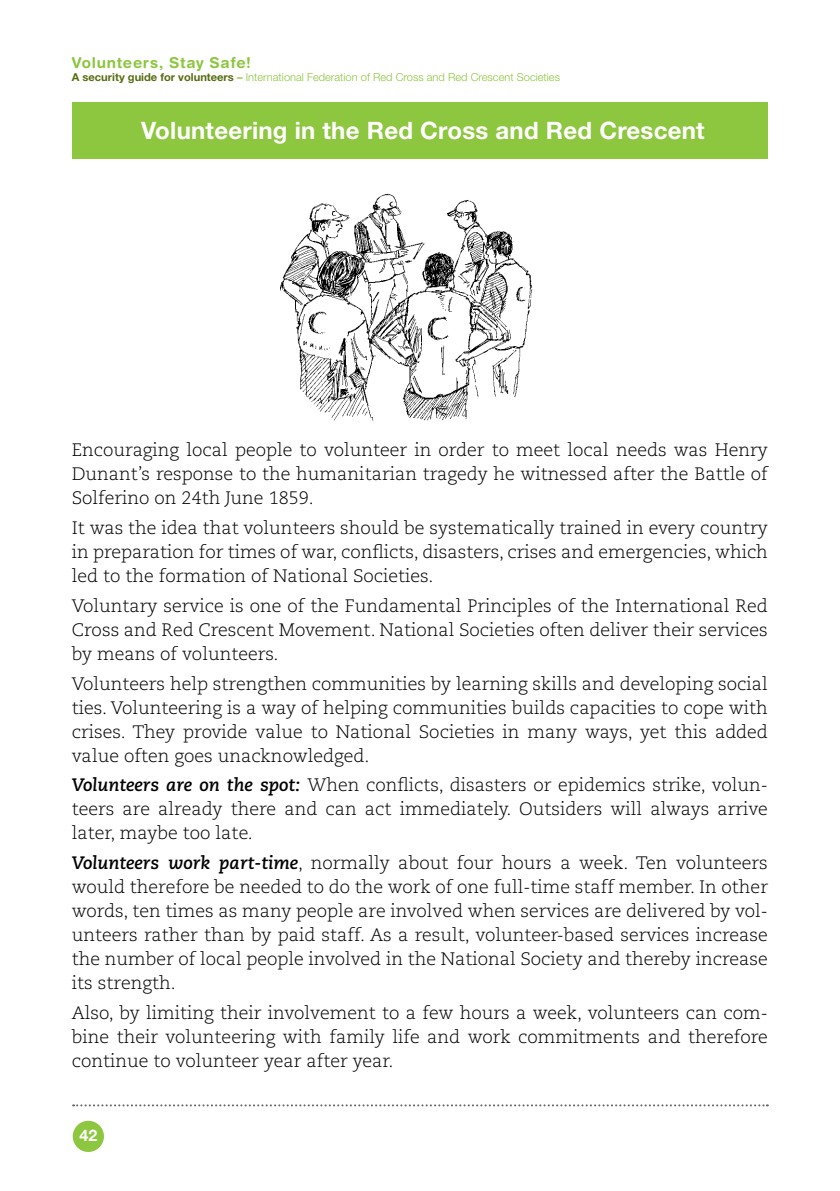
<style>
.page{position:relative;width:840px;height:1191px;background:#fff}
.page>*{position:absolute;margin:0;border:0;box-sizing:border-box;transform-origin:0 0}
.t1{font:700 24px "Helvetica Neue LT Std";letter-spacing:.01em;color:#fff}
.t2{font:300 18px/24px "Caecilia LT Std";color:#000;text-align:justify}
.t3{font:700 16px "Helvetica Neue";color:#fff}
.t4{font:700 15px "Helvetica Rounded LT Std";letter-spacing:.045em;color:#8dc63f}
.t5{font:300 11px "Helvetica Neue LT Std";color:#8dc63f}
.s1{font-weight:700;color:#566c11}
.s2{font-weight:700}
.s3{font-weight:700;font-style:italic}
</style>
<div class="page">
<svg style="left:73px;top:1104px;width:694px;height:2px"></svg>
<div style="left:73px;top:1120px;width:31px;height:32px;background:#8dc63f;border-radius:50%"></div>
<div style="left:72px;top:102px;width:695px;height:57px;background:#8dc63f"></div>
<img style="left:280px;top:193px;width:253px;height:228px">
<p class="t4" style="left:72px;top:54px;width:180px">Volunteers, Stay Safe!</p>
<p class="t5" style="left:72px;top:71px;width:489px"><span class="s1">A security guide for volunteers</span> <span class="s2">–</span> International Federation of Red Cross and Red Crescent Societies</p>
<h1 class="t1" style="left:141px;top:116px;width:564px">Volunteering in the Red Cross and Red Crescent</h1>
<p class="t2" style="left:72px;top:439px;width:697px">Encouraging local people to volunteer in order to meet local needs was Henry Dunant’s response to the humanitarian tragedy he witnessed after the Battle of Solferino on 24th June 1859.</p>
<p class="t2" style="left:72px;top:516px;width:697px">It was the idea that volunteers should be systematically trained in every country in preparation for times of war, conflicts, disasters, crises and emergencies, which led to the formation of National Societies.</p>
<p class="t2" style="left:72px;top:594px;width:697px">Voluntary service is one of the Fundamental Principles of the International Red Cross and Red Crescent Movement. National Societies often deliver their services by means of volunteers.</p>
<p class="t2" style="left:72px;top:671px;width:697px">Volunteers help strengthen communities by learning skills and developing social ties. Volunteering is a way of helping communities builds capacities to cope with crises. They provide value to National Societies in many ways, yet this added value often goes unacknowledged.</p>
<p class="t2" style="left:72px;top:773px;width:697px"><span class="s3">Volunteers are on the spot:</span> When conflicts, disasters or epidemics strike, volun&shy;teers are already there and can act immediately. Outsiders will always arrive later, maybe too late.</p>
<p class="t2" style="left:72px;top:851px;width:697px"><span class="s3">Volunteers work part-time</span>, normally about four hours a week. Ten volunteers would therefore be needed to do the work of one full-time staff member. In other words, ten times as many people are involved when services are delivered by vol&shy;unteers rather than by paid staff. As a result, volunteer-based services increase the number of local people involved in the National Society and thereby increase its strength.</p>
<p class="t2" style="left:72px;top:1000px;width:697px">Also, by limiting their involvement to a few hours a week, volunteers can com&shy;bine their volunteering with family life and work commitments and therefore continue to volunteer year after year.</p>
<p class="t3" style="left:79px;top:1125px;width:19px">42</p>
</div>
